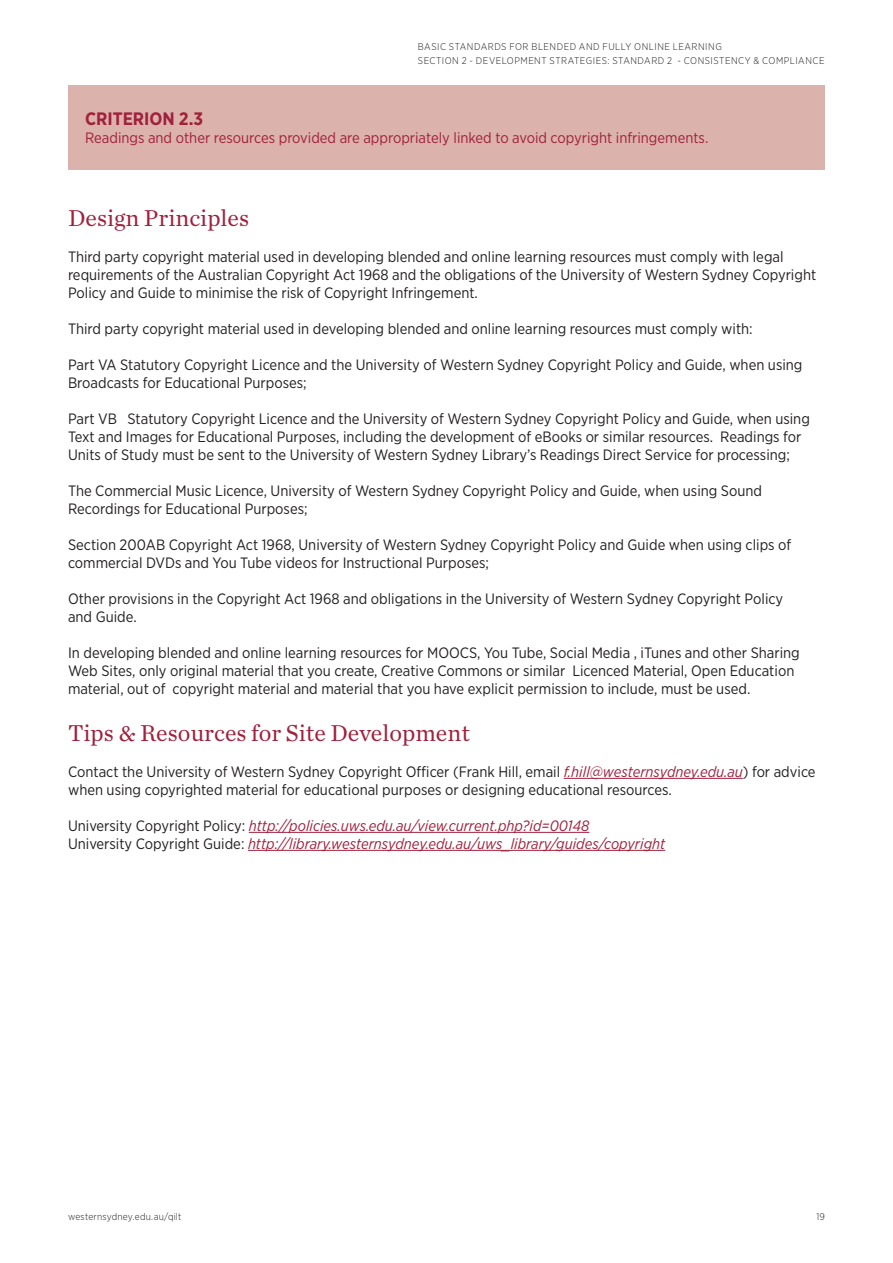
<style>
.page{position:relative;width:893px;height:1263px;background:#fff}
.page>*{position:absolute;margin:0;border:0;box-sizing:border-box;transform-origin:0 0}
.t1{font:24px "Chronicle Text G1";color:#a0213d}
.t2{font:700 18px "Gotham Narrow";color:#a0213d}
.t3{font:15px/18px "Gotham Narrow";color:#231f20}
.t4{font:italic 15px/18px "Gotham Narrow";color:#a0213d}
.t5{font:15px "Gotham Narrow";color:#a0213d}
.t6{font:300 9.75px/13.2px "Gotham Narrow";letter-spacing:.05em;color:#231f20}
.t7{font:300 9.75px "Gotham Narrow";letter-spacing:.02em;color:#231f20}
.s1{font-style:italic;color:#a0213d}
.s2{font-style:normal;color:#231f20}
</style>
<div class="page">
<div style="left:68px;top:85px;width:757px;height:84px;background:#dcb2ac"></div>
<hr style="left:564px;top:778px;width:179px;height:1px;background:#a0213d">
<hr style="left:249px;top:832px;width:340px;height:1px;background:#a0213d">
<hr style="left:248px;top:850px;width:417px;height:1px;background:#a0213d">
<p class="t6" style="left:418px;top:40px;width:408px">BASIC STANDARDS FOR BLENDED AND FULLY ONLINE LEARNING<br>SECTION 2 - DEVELOPMENT STRATEGIES: STANDARD 2 - CONSISTENCY &amp; COMPLIANCE</p>
<p class="t2" style="left:85px;top:108px;width:120px">CRITERION 2.3</p>
<p class="t5" style="left:85px;top:129px;width:625px">Readings and other resources provided are appropriately linked to avoid copyright infringements.</p>
<h1 class="t1" style="left:68px;top:200px;width:183px">Design Principles</h1>
<p class="t3" style="left:68px;top:247px;width:750px">Third party copyright material used in developing blended and online learning resources must comply with legal requirements of the Australian Copyright Act 1968 and the obligations of the University of Western Sydney Copyright<br>Policy and Guide to minimise the risk of Copyright Infringement.</p>
<p class="t3" style="left:68px;top:319px;width:686px">Third party copyright material used in developing blended and online learning resources must comply with:</p>
<p class="t3" style="left:68px;top:355px;width:736px">Part VA Statutory Copyright Licence and the University of Western Sydney Copyright Policy and Guide, when using<br>Broadcasts for Educational Purposes;</p>
<p class="t3" style="left:68px;top:409px;width:743px">Part VB Statutory Copyright Licence and the University of Western Sydney Copyright Policy and Guide, when using<br>Text and Images for Educational Purposes, including the development of eBooks or similar resources. Readings for<br>Units of Study must be sent to the University of Western Sydney Library’s Readings Direct Service for processing;</p>
<p class="t3" style="left:68px;top:481px;width:696px">The Commercial Music Licence, University of Western Sydney Copyright Policy and Guide, when using Sound<br>Recordings for Educational Purposes;</p>
<p class="t3" style="left:68px;top:535px;width:725px">Section 200AB Copyright Act 1968, University of Western Sydney Copyright Policy and Guide when using clips of commercial DVDs and You Tube videos for Instructional Purposes;</p>
<p class="t3" style="left:68px;top:589px;width:717px">Other provisions in the Copyright Act 1968 and obligations in the University of Western Sydney Copyright Policy and Guide.</p>
<p class="t3" style="left:68px;top:643px;width:733px">In developing blended and online learning resources for MOOCS, You Tube, Social Media , iTunes and other Sharing<br>Web Sites, only original material that you create, Creative Commons or similar Licenced Material, Open Education material, out of copyright material and material that you have explicit permission to include, must be used.</p>
<h1 class="t1" style="left:68px;top:715px;width:404px">Tips &amp; Resources for Site Development</h1>
<p class="t3" style="left:68px;top:762px;width:749px">Contact the University of Western Sydney Copyright Officer (Frank Hill, email <span class="s1">f.hill@westernsydney.edu.au</span>) for advice when using copyrighted material for educational purposes or designing educational resources.</p>
<p class="t4" style="left:68px;top:816px;width:599px"><span class="s2">University Copyright Policy:</span> http://policies.uws.edu.au/view.current.php?id=00148<br><span class="s2">University Copyright Guide:</span> http://library.westernsydney.edu.au/uws_library/guides/copyright</p>
<p class="t7" style="left:68px;top:1211px;width:115px">westernsydney.edu.au/qilt</p>
<p class="t6" style="left:816px;top:1210px;width:10px">19</p>
</div>
